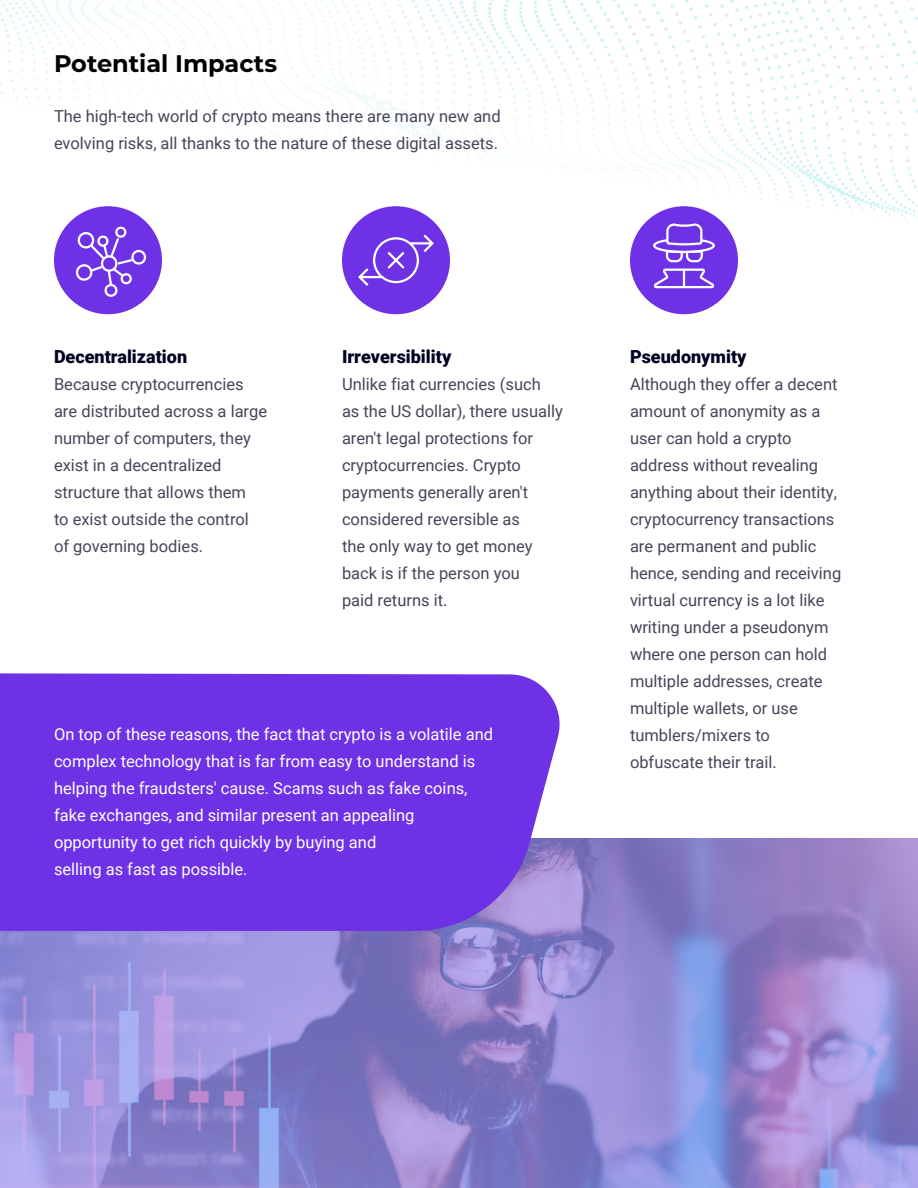
<style>
.page{position:relative;width:918px;height:1188px;background:#fff}
.page>*{position:absolute;margin:0;border:0;box-sizing:border-box;transform-origin:0 0}
.t1{font:700 24px "Montserrat";color:#000}
.t2{font:900 18px "Roboto";color:#000222}
.t3{font:16.5px/27px "Roboto";color:#4a4359}
.t4{font:16.5px/27px "Roboto";color:#fff}
</style>
<div class="page">
<img style="left:504px;top:0;width:414px;height:223px">
<svg style="left:0;top:0;width:494px;height:253px"></svg>
<svg style="left:225px;top:9px;width:568px;height:244px"></svg>
<svg style="left:305px;top:41px;width:569px;height:212px"></svg>
<svg style="left:0;top:838px;width:918px;height:350px;background:#9188d0"></svg>
<div style="left:0;top:673px;width:566px;height:258px;background:#6e31e6"></div>
<div style="left:54px;top:206px;width:108px;height:108px;background:#6e31e6;border-radius:50%"></div>
<div style="left:342px;top:206px;width:108px;height:108px;background:#6e31e6;border-radius:50%"></div>
<div style="left:630px;top:206px;width:108px;height:108px;background:#6e31e6;border-radius:50%"></div>
<hr style="left:360px;top:276px;width:22px;height:2px;background:#fff">
<svg style="left:358px;top:268px;width:13px;height:18px"></svg>
<hr style="left:410px;top:242px;width:22px;height:3px;background:#fff">
<svg style="left:421px;top:234px;width:13px;height:19px"></svg>
<div style="left:373px;top:237px;width:46px;height:46px;border:2px solid #fff;border-radius:50%"></div>
<svg style="left:387px;top:251px;width:18px;height:18px"></svg>
<svg style="left:653px;top:223px;width:62px;height:66px"></svg>
<svg style="left:75px;top:226px;width:71px;height:73px"></svg>
<h1 class="t1" style="left:54px;top:46px;width:225px">Potential Impacts</h1>
<p class="t3" style="left:54px;top:102px;width:448px">The high-tech world of crypto means there are many new and evolving risks, all thanks to the nature of these digital assets.</p>
<p class="t2" style="left:54px;top:344px;width:135px">Decentralization</p>
<p class="t3" style="left:54px;top:370px;width:215px">Because cryptocurrencies are distributed across a large number of computers, they exist in a decentralized structure that allows them<br>to exist outside the control of governing bodies.</p>
<p class="t2" style="left:342px;top:344px;width:111px">Irreversibility</p>
<p class="t3" style="left:342px;top:370px;width:222px">Unlike fiat currencies (such<br>as the US dollar), there usually aren't legal protections for cryptocurrencies. Crypto payments generally aren't considered reversible as<br>the only way to get money back is if the person you<br>paid returns it.</p>
<p class="t4" style="left:54px;top:720px;width:441px">On top of these reasons, the fact that crypto is a volatile and complex technology that is far from easy to understand is helping the fraudsters' cause. Scams such as fake coins, fake exchanges, and similar present an appealing opportunity to get rich quickly by buying and<br>selling as fast as possible.</p>
<p class="t2" style="left:630px;top:344px;width:118px">Pseudonymity</p>
<p class="t3" style="left:630px;top:370px;width:213px">Although they offer a decent amount of anonymity as a user can hold a crypto address without revealing anything about their identity, cryptocurrency transactions are permanent and public hence, sending and receiving virtual currency is a lot like writing under a pseudonym where one person can hold multiple addresses, create multiple wallets, or use tumblers/mixers to obfuscate their trail.</p>
</div>
